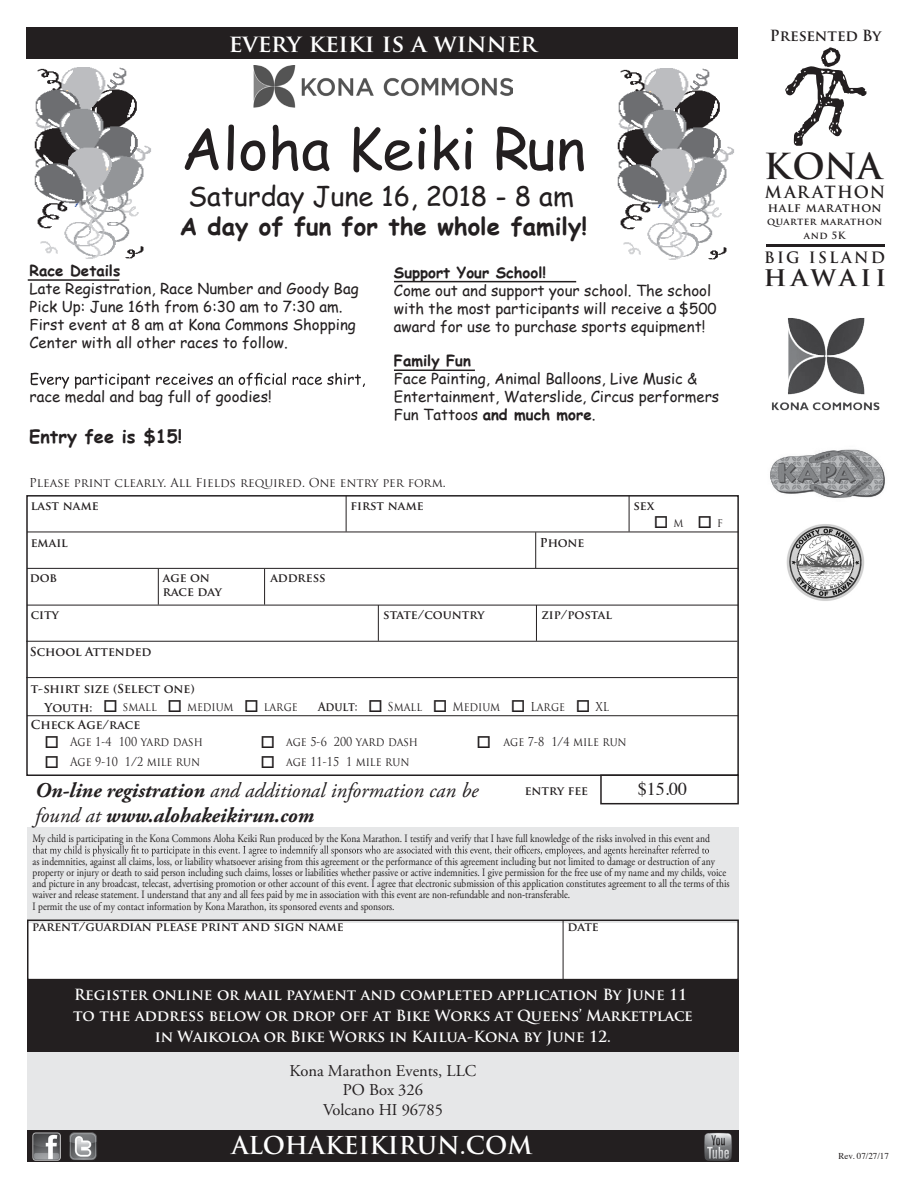
<style>
.page{position:relative;width:918px;height:1188px;background:#fff}
.page>*{position:absolute;margin:0;border:0;box-sizing:border-box;transform-origin:0 0}
.t1{font:57px "Comic Sans MS";color:#231f20}
.t2{font:700 34.95px "Trajan Pro";color:#231f20}
.t3{font:27px "Comic Sans MS";color:#231f20}
.t4{font:700 26.25px "Trajan Pro";letter-spacing:.17em;color:#231f20}
.t5{font:700 24px "Trajan Pro";color:#fff}
.t6{font:700 24px "Comic Sans MS";color:#231f20}
.t7{font:italic 700 21px/25.2px "Adobe Garamond Pro";color:#231f20}
.t8{font:700 18px "Comic Sans MS";color:#231f20}
.t9{font:18px "Times";color:#231f20}
.t10{font:16.5px/19.8px "Adobe Garamond Pro";color:#231f20;text-align:center}
.t11{font:700 16.35px "Trajan Pro";letter-spacing:.055em;color:#231f20}
.t12{font:700 15.3px "Trajan Pro";letter-spacing:.15em;color:#231f20}
.t13{font:15px/18px "Comic Sans MS";color:#231f20}
.t14{font:700 15px/21px "Trajan Pro";letter-spacing:-.02em;color:#fff;text-align:center}
.t15{font:700 15px "Comic Sans MS";color:#231f20}
.t16{font:700 15px "Trajan Pro";color:#231f20}
.t17{font:700 12px/14.4px "Trajan Pro";color:#231f20}
.t18{font:12px "Trajan Pro";color:#231f20;scale:.9 1}
.t19{font:12px "Trajan Pro";color:#231f20}
.t20{font:700 12px "Trajan Pro";letter-spacing:.05em;color:#231f20}
.t21{font:700 12px "Trajan Pro";letter-spacing:-.02em;color:#231f20}
.t22{font:11.25px/11.2px "Adobe Garamond Pro";color:#231f20;scale:.85 1}
.t23{font:700 9.9px/13px "Trajan Pro";letter-spacing:.05em;color:#231f20;text-align:center}
.t24{font:9px "Times";color:#231f20}
.s1{font-weight:700}
.s2{font-weight:400}
</style>
<div class="page">
<img style="left:786px;top:524px;width:78px;height:77px">
<div style="left:26px;top:495px;width:713px;height:281px;border:2px solid #231f20"></div>
<div style="left:27px;top:1051px;width:712px;height:80px;background:#e6e7e8"></div>
<div style="left:27px;top:1131px;width:712px;height:31px;background:#231f20"></div>
<div style="left:26px;top:27px;width:712px;height:31px;background:#231f20"></div>
<hr style="left:27px;top:532px;width:711px;height:1px;background:#231f20">
<hr style="left:27px;top:568px;width:711px;height:1px;background:#231f20">
<hr style="left:346px;top:496px;width:1px;height:36px;background:#231f20">
<hr style="left:27px;top:605px;width:711px;height:1px;background:#231f20">
<hr style="left:27px;top:715px;width:711px;height:1px;background:#231f20">
<hr style="left:536px;top:605px;width:1px;height:36px;background:#231f20">
<div style="left:27px;top:980px;width:712px;height:71px;background:#231f20"></div>
<div style="left:27px;top:827px;width:712px;height:95px;background:#e6e7e8"></div>
<svg style="left:33px;top:845px;width:676px;height:11px"></svg>
<div style="left:27px;top:920px;width:712px;height:60px;border:2px solid #231f20"></div>
<hr style="left:563px;top:920px;width:1px;height:63px;background:#231f20">
<hr style="left:629px;top:496px;width:1px;height:36px;background:#231f20">
<div style="left:600px;top:774px;width:139px;height:30px;border:2px solid #231f20"></div>
<hr style="left:26px;top:677px;width:712px;height:1px;background:#231f20">
<hr style="left:378px;top:605px;width:1px;height:36px;background:#231f20">
<hr style="left:158px;top:569px;width:1px;height:36px;background:#231f20">
<img style="left:704px;top:1132px;width:28px;height:29px">
<img style="left:33px;top:1132px;width:28px;height:28px">
<img style="left:69px;top:1132px;width:28px;height:28px">
<hr style="left:264px;top:569px;width:1px;height:36px;background:#231f20">
<img style="left:772px;top:318px;width:108px;height:93px">
<hr style="left:535px;top:532px;width:1px;height:36px;background:#231f20">
<svg style="left:31px;top:373px;width:334px;height:16px"></svg>
<img style="left:34px;top:68px;width:117px;height:191px">
<img style="left:253px;top:66px;width:259px;height:42px">
<img style="left:617px;top:69px;width:117px;height:191px">
<hr style="left:394px;top:281px;width:182px;height:1px;background:#231f20">
<hr style="left:28px;top:279px;width:91px;height:2px;background:#231f20">
<hr style="left:26px;top:641px;width:712px;height:1px;background:#231f20">
<hr style="left:394px;top:369px;width:81px;height:2px;background:#231f20">
<img style="left:770px;top:449px;width:115px;height:49px">
<hr style="left:766px;top:244px;width:118px;height:3px;background:#231f20">
<svg style="left:785px;top:47px;width:81px;height:99px"></svg>
<h3 class="t5" style="left:229px;top:28px;width:310px">every keiki is a winner</h3>
<h1 class="t1" style="left:181px;top:107px;width:406px">Aloha Keiki Run</h1>
<h3 class="t3" style="left:188px;top:176px;width:387px">Saturday June 16, 2018 - 8 am</h3>
<h3 class="t6" style="left:180px;top:208px;width:409px">A day of fun for the whole family!</h3>
<h3 class="t15" style="left:30px;top:260px;width:92px">Race Details</h3>
<h3 class="t13" style="left:30px;top:280px;width:331px">Late Registration, Race Number and Goody Bag Pick Up: June 16th from 6:30 am to 7:30 am.<br>First event at 8 am at Kona Commons Shopping Center with all other races to follow.</h3>
<h3 class="t13" style="left:30px;top:388px;width:244px">race medal and bag full of goodies!</h3>
<h3 class="t8" style="left:29px;top:423px;width:154px">Entry fee is $15!</h3>
<h3 class="t15" style="left:394px;top:261px;width:154px">Support Your School!</h3>
<h3 class="t13" style="left:394px;top:281px;width:324px">Come out and support your school. The school with the most participants will receive a $500 award for use to purchase sports equipment!</h3>
<h3 class="t15" style="left:394px;top:349px;width:78px">Family Fun</h3>
<h3 class="t13" style="left:394px;top:369px;width:327px">Face Painting, Animal Balloons, Live Music &amp;<br>Entertainment, Waterslide, Circus performers<br>Fun Tattoos <span class="s1">and much more</span>.</h3>
<p class="t19" style="left:29px;top:476px;width:418px">Please print clearly. All Fields required. One entry per form.</p>
<p class="t17" style="left:31px;top:499px;width:69px">last name</p>
<p class="t17" style="left:351px;top:499px;width:75px">first name</p>
<p class="t17" style="left:31px;top:536px;width:39px">email</p>
<p class="t17" style="left:540px;top:536px;width:46px">Phone</p>
<p class="t17" style="left:30px;top:571px;width:29px">dob</p>
<p class="t17" style="left:163px;top:570px;width:61px">age on race day</p>
<p class="t17" style="left:270px;top:571px;width:57px">address</p>
<p class="t17" style="left:31px;top:607px;width:30px">city</p>
<p class="t17" style="left:383px;top:607px;width:103px">state/country</p>
<p class="t17" style="left:541px;top:607px;width:72px">zip/postal</p>
<p class="t17" style="left:634px;top:499px;width:22px">sex</p>
<p class="t18" style="left:654px;top:515px;width:78px">□m □f</p>
<p class="t17" style="left:30px;top:645px;width:123px">School Attended</p>
<p class="t17" style="left:31px;top:682px;width:166px">t-shirt size (Select one)</p>
<p class="t18" style="left:45px;top:699px;width:283px"><span class="s1">Youth:</span> □ small □ medium □ large</p>
<p class="t18" style="left:318px;top:699px;width:325px"><span class="s1">Adult:</span> □ Small □ Medium □ Large □ XL</p>
<p class="t17" style="left:31px;top:718px;width:111px">Check Age/race</p>
<p class="t18" style="left:45px;top:735px;width:178px">□ Age 1-4 100 yard dash</p>
<p class="t18" style="left:261px;top:735px;width:177px">□ age 5-6 200 yard dash</p>
<p class="t18" style="left:477px;top:735px;width:168px">□ age 7-8 1/4 mile run</p>
<p class="t18" style="left:45px;top:754px;width:174px">□ Age 9-10 1/2 mile run</p>
<p class="t18" style="left:261px;top:754px;width:167px">□ age 11-15 1 mile run</p>
<h3 class="t7" style="left:35px;top:778px;width:445px">On-line registration <span class="s2">and additional information can be found at</span> www.alohakeikirun.com</h3>
<p class="t21" style="left:525px;top:783px;width:65px">entry fee</p>
<h3 class="t9" style="left:638px;top:772px;width:51px">$15.00</h3>
<p class="t22" style="left:33px;top:828px;width:804px;line-height:22.5px">My child is participating in the Kona Commons Aloha Keiki Run produced by the Kona Marathon. I testify and verify that I have full knowledge of the risks involved in this event and as indemnities, against all claims, loss, or liability whatsoever arising from this agreement or the performance of this agreement including but not limited to damage or destruction of any</p>
<p class="t22" style="left:33px;top:867px;width:822px">property or injury or death to said person including such claims, losses or liabilities whether passive or active indemnities. I give permission for the free use of my name and my childs, voice and picture in any broadcast, telecast, advertising promotion or other account of this event. I agree that electronic submission of this application constitutes agreement to all the terms of this waiver and release statement. I understand that any and all fees paid by me in association with this event are non-refundable and non-transferable.<br>I permit the use of my contact information by Kona Marathon, its sponsored events and sponsors.</p>
<p class="t17" style="left:32px;top:920px;width:313px">parent/guardian please print and sign name</p>
<p class="t17" style="left:568px;top:920px;width:33px">date</p>
<h3 class="t14" style="left:73px;top:984px;width:621px">Register online or mail payment and completed application By June 11 to the address below or drop off at Bike Works at Queens’ Marketplace in Waikoloa or Bike Works in Kailua-Kona by June 12.</h3>
<h3 class="t10" style="left:290px;top:1061px;width:188px">Kona Marathon Events, LLC<br>PO Box 326<br>Volcano HI 96785</h3>
<h3 class="t5" style="left:232px;top:1131px;width:302px">ALOHAKEIKIRUN.COM</h3>
<h3 class="t16" style="left:770px;top:26px;width:113px">Presented By</h3>
<h2 class="t2" style="left:764px;top:145px;width:120px">KONA</h2>
<h3 class="t11" style="left:765px;top:182px;width:122px">MAR ATHON</h3>
<p class="t20" style="left:768px;top:201px;width:115px">half marathon</p>
<p class="t23" style="left:767px;top:215px;width:117px">quarter marathon and 5K</p>
<h3 class="t12" style="left:764px;top:248px;width:123px">BIG ISLAND</h3>
<h3 class="t4" style="left:764px;top:260px;width:124px">hawaii</h3>
<p class="t24" style="left:838px;top:1147px;width:52px">Rev. 07/27/17</p>
</div>
